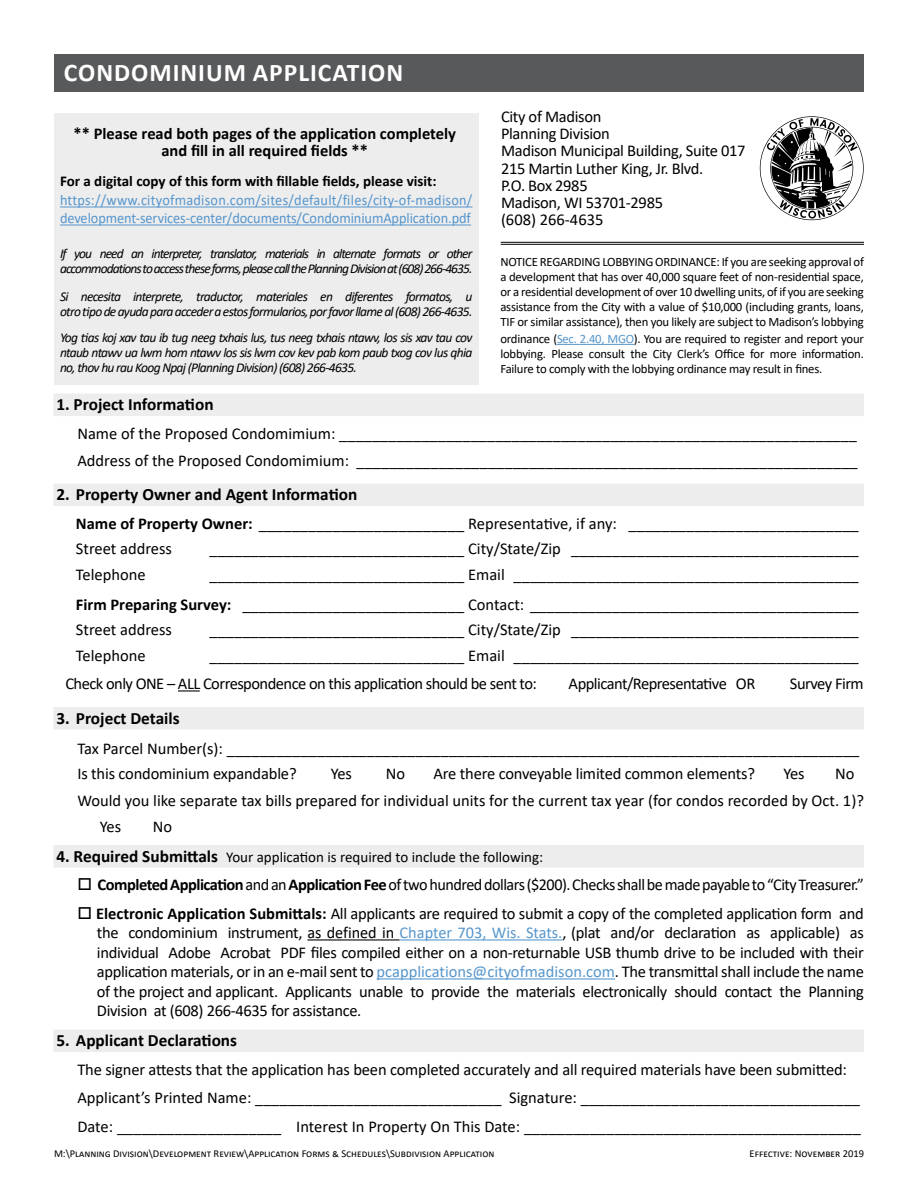
<style>
.page{position:relative;width:918px;height:1188px;background:#fff}
.page>*{position:absolute;margin:0;border:0;box-sizing:border-box;transform-origin:0 0}
.t1{font:700 25.5px "Calibri";letter-spacing:.04em;color:#fff}
.head_with_light_rule{font:700 17.25px "Calibri";color:#000}
.blank_lines{font:16.5px "Calibri";color:#000}
.body{font:16.5px/19.5px "Calibri";letter-spacing:-.02em;color:#000;text-align:justify}
.body-2{font:700 16.5px "Calibri";color:#000}
.blank_lines-2{font:16.5px "Calibri";letter-spacing:-.03em;color:#000}
.body-3{font:16.5px "Calibri";color:#000}
.indented_body{font:15px/18px "Calibri";color:#5696cc;scale:.95 1}
.head_with_light_rule-2{font:15px "Calibri";color:#000}
.indented_body-2{font:700 15px "Calibri";color:#000}
.body-4{font:italic 13.5px/15px "Calibri";letter-spacing:-.06em;color:#000}
.blank_lines-3{font:12.75px/15px "Calibri";letter-spacing:-.02em;color:#000;text-align:justify}
.body-5{font:10.5px "Calibri";color:#000}
.s1{color:#5696cc}
.s2{font-weight:700}
.s3{font-weight:700;font-size:17.25px}
</style>
<div class="page">
<div style="left:54px;top:113px;width:424px;height:271px;background:#ededee"></div>
<div style="left:53px;top:394px;width:811px;height:22px;background:#ededee"></div>
<div style="left:53px;top:484px;width:811px;height:22px;background:#ededee"></div>
<hr style="left:178px;top:690px;width:22px;height:2px;background:#000">
<div style="left:53px;top:707px;width:811px;height:23px;background:#ededee"></div>
<div style="left:53px;top:845px;width:811px;height:23px;background:#ededee"></div>
<hr style="left:307px;top:939px;width:93px;height:2px;background:#000">
<hr style="left:400px;top:939px;width:162px;height:2px;background:#5696cc">
<hr style="left:377px;top:978px;width:238px;height:2px;background:#5696cc">
<div style="left:53px;top:1030px;width:811px;height:22px;background:#ededee"></div>
<svg style="left:760px;top:116px;width:104px;height:104px"></svg>
<hr style="left:60px;top:207px;width:412px;height:1px;background:#5696cc">
<hr style="left:60px;top:225px;width:411px;height:1px;background:#5696cc">
<hr style="left:501px;top:242px;width:363px;height:1px;background:#000">
<hr style="left:501px;top:244px;width:363px;height:1px;background:#000">
<div style="left:54px;top:54px;width:810px;height:37px;background:#58595b"></div>
<hr style="left:557px;top:344px;width:77px;height:1px;background:#5696cc">
<p class="t1" style="left:64px;top:54px;width:341px">CONDOMINIUM APPLICATION</p>
<p class="body-2" style="left:74px;top:122px;width:384px">** Please read both pages of the application completely</p>
<p class="body-2" style="left:161px;top:139px;width:208px">and fill in all required fields **</p>
<p class="indented_body-2" style="left:60px;top:170px;width:378px">For a digital copy of this form with fillable fields, please visit:</p>
<p class="indented_body" style="left:60px;top:191px;width:436px">https://www.cityofmadison.com/sites/default/files/city-of-madison/ development-services-center/documents/CondominiumApplication.pdf</p>
<p class="body-4" style="left:60px;top:245px;width:414px">If you need an interpreter, translator, materials in alternate formats or other accommodations to access these forms, please call the Planning Division at (608) 266-4635.</p>
<p class="body-4" style="left:60px;top:289px;width:414px">Si necesita interprete, traductor, materiales en diferentes formatos, u otro tipo de ayuda para acceder a estos formularios, por favor llame al (608) 266-4635.</p>
<p class="body-4" style="left:60px;top:329px;width:414px;text-align:justify">Yog tias koj xav tau ib tug neeg txhais lus, tus neeg txhais ntawv, los sis xav tau cov ntaub ntawv ua lwm hom ntawv los sis lwm cov kev pab kom paub txog cov lus qhia no, thov hu rau Koog Npaj (Planning Division) (608) 266-4635.</p>
<p class="body" style="left:501px;top:107px;width:110px;line-height:17.2px">City of Madison<br>Planning Division</p>
<p class="body" style="left:501px;top:141px;width:246px">Madison Municipal Building, Suite 017</p>
<p class="body" style="left:501px;top:158px;width:204px">215 Martin Luther King, Jr. Blvd.</p>
<p class="body" style="left:501px;top:175px;width:88px">P.O. Box 2985</p>
<p class="body" style="left:501px;top:192px;width:164px">Madison, WI 53701-2985</p>
<p class="body-3" style="left:501px;top:208px;width:104px">(608) 266-4635</p>
<p class="blank_lines-3" style="left:500px;top:254px;width:365px">NOTICE REGARDING LOBBYING ORDINANCE: If you are seeking approval of a development that has over 40,000 square feet of non-residential space, or a residential development of over 10 dwelling units, of if you are seeking assistance from the City with a value of $10,000 (including grants, loans, TIF or similar assistance), then you likely are subject to Madison’s lobbying</p>
<p class="blank_lines-3" style="left:500px;top:331px;width:365px">ordinance (<span class="s1">Sec. 2.40, MGO</span>). You are required to register and report your lobbying. Please consult the City Clerk’s Office for more information.<br>Failure to comply with the lobbying ordinance may result in fines.</p>
<p class="head_with_light_rule" style="left:56px;top:392px;width:159px">1. Project Information</p>
<p class="blank_lines" style="left:77px;top:422px;width:781px">Name of the Proposed Condomimium: _______________________________________________________________</p>
<p class="blank_lines" style="left:77px;top:449px;width:782px">Address of the Proposed Condomimium: _____________________________________________________________</p>
<p class="head_with_light_rule" style="left:56px;top:482px;width:302px">2. Property Owner and Agent Information</p>
<p class="blank_lines" style="left:76px;top:512px;width:784px"><span class="s2">Name of Property Owner:</span> _________________________ Representative, if any: ____________________________</p>
<p class="blank_lines" style="left:76px;top:537px;width:98px">Street address</p>
<p class="blank_lines" style="left:210px;top:537px;width:651px">_______________________________ City/State/Zip ___________________________________</p>
<p class="blank_lines" style="left:76px;top:563px;width:71px">Telephone</p>
<p class="blank_lines" style="left:210px;top:563px;width:651px">_______________________________ Email __________________________________________</p>
<p class="blank_lines" style="left:76px;top:593px;width:784px"><span class="s2">Firm Preparing Survey:</span> ___________________________ Contact: ________________________________________</p>
<p class="blank_lines" style="left:76px;top:618px;width:98px">Street address</p>
<p class="blank_lines" style="left:210px;top:618px;width:651px">_______________________________ City/State/Zip ___________________________________</p>
<p class="blank_lines" style="left:76px;top:644px;width:71px">Telephone</p>
<p class="blank_lines" style="left:210px;top:644px;width:651px">_______________________________ Email __________________________________________</p>
<p class="blank_lines-2" style="left:65px;top:672px;width:473px">Check only ONE – ALL Correspondence on this application should be sent to:</p>
<p class="blank_lines" style="left:569px;top:672px;width:188px">Applicant/Representative OR</p>
<p class="blank_lines" style="left:790px;top:672px;width:75px">Survey Firm</p>
<p class="head_with_light_rule" style="left:56px;top:706px;width:125px">3. Project Details</p>
<p class="blank_lines" style="left:77px;top:737px;width:784px">Tax Parcel Number(s): _____________________________________________________________________________</p>
<p class="blank_lines" style="left:77px;top:762px;width:221px">Is this condominium expandable?</p>
<p class="blank_lines" style="left:331px;top:762px;width:23px">Yes</p>
<p class="blank_lines" style="left:386px;top:762px;width:21px">No</p>
<p class="blank_lines" style="left:433px;top:762px;width:323px">Are there conveyable limited common elements?</p>
<p class="blank_lines" style="left:784px;top:762px;width:23px">Yes</p>
<p class="blank_lines" style="left:835px;top:762px;width:21px">No</p>
<p class="blank_lines" style="left:77px;top:789px;width:788px">Would you like separate tax bills prepared for individual units for the current tax year (for condos recorded by Oct. 1)?</p>
<p class="blank_lines" style="left:100px;top:815px;width:23px">Yes</p>
<p class="blank_lines" style="left:153px;top:815px;width:21px">No</p>
<p class="head_with_light_rule-2" style="left:56px;top:846px;width:488px"><span class="s3">4. Required Submittals</span> Your application is required to include the following:</p>
<p class="body" style="left:77px;top:874px;width:788px">□ <span class="s2">Completed Application</span> and an <span class="s2">Application Fee</span> of two hundred dollars ($200). Checks shall be made payable to “City Treasurer.”</p>
<p class="body" style="left:97px;top:903px;width:769px;text-indent:-20px">□ <span class="s2">Electronic Application Submittals:</span> All applicants are required to submit a copy of the completed application form and the condominium instrument, as defined in <span class="s1">Chapter 703, Wis. Stats.</span>, (plat and/or declaration as applicable) as individual Adobe Acrobat PDF files compiled either on a non-returnable USB thumb drive to be included with their application materials, or in an e-mail sent to <span class="s1">pcapplications@cityofmadison.com</span>. The transmittal shall include the name of the project and applicant. Applicants unable to provide the materials electronically should contact the Planning Division at (608) 266-4635 for assistance.</p>
<p class="head_with_light_rule" style="left:56px;top:1028px;width:182px">5. Applicant Declarations</p>
<p class="blank_lines" style="left:77px;top:1058px;width:771px">The signer attests that the application has been completed accurately and all required materials have been submitted:</p>
<p class="blank_lines" style="left:77px;top:1086px;width:784px">Applicant’s Printed Name: ______________________________ Signature: __________________________________</p>
<p class="blank_lines" style="left:77px;top:1115px;width:785px">Date: ____________________ Interest In Property On This Date: _________________________________________</p>
<p class="body-5" style="left:750px;top:1146px;width:116px">Effective: November 2019</p>
<p class="body-5" style="left:54px;top:1146px;width:442px">M:\Planning Division\Development Review\Application Forms &amp; Schedules\Subdivision Application</p>
</div>
